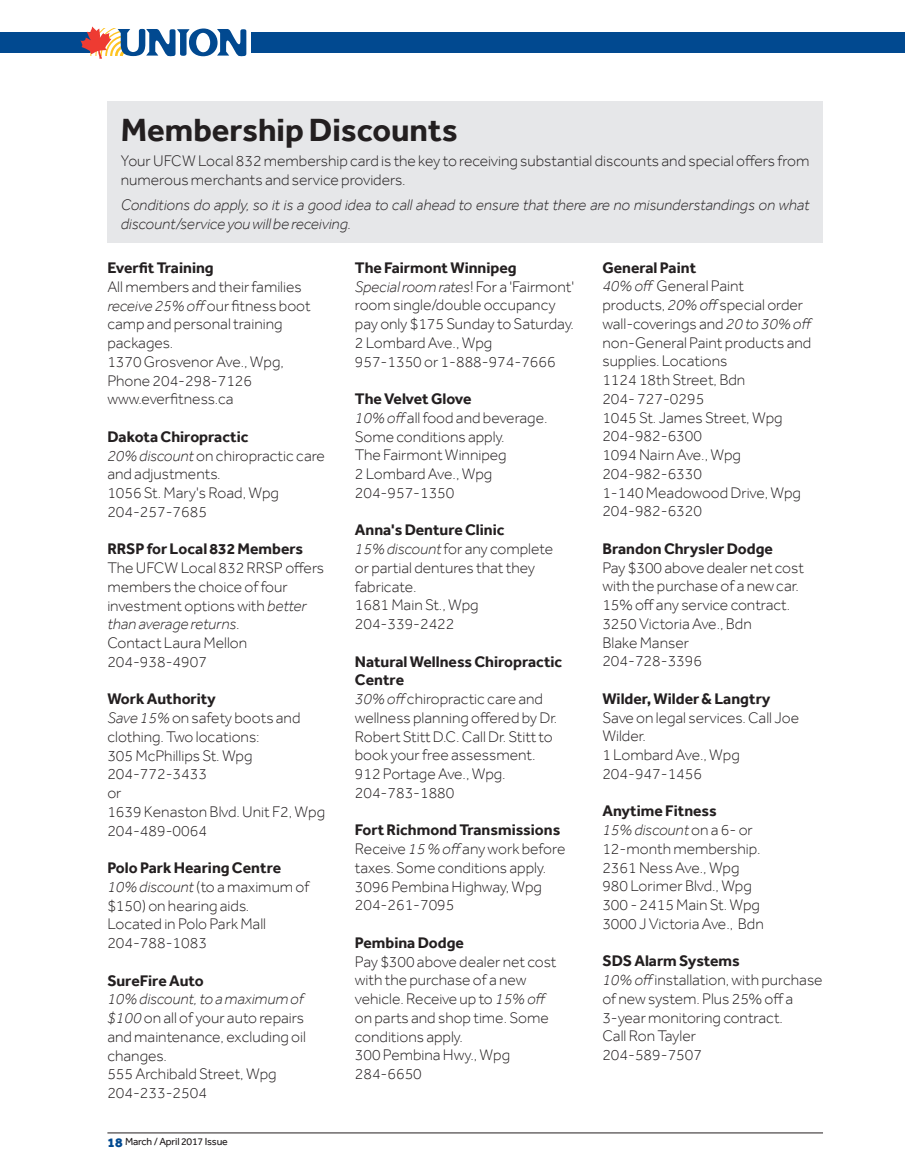
<style>
.page{position:relative;width:905px;height:1175px;background:#fff}
.page>*{position:absolute;margin:0;border:0;box-sizing:border-box;transform-origin:0 0}
.t1{font:700 33px "Effra";color:#231f20}
.t2{font:300 15.75px/18.8px "Effra";color:#231f20}
.t3{font:italic 300 15.75px/18.8px "Effra";color:#231f20}
.t4{font:700 15.75px "Effra";color:#231f20}
.t5{font:10.5px "Effra";letter-spacing:-.02em;color:#231f20}
.s1{font-style:italic}
.s2{font-weight:700}
.s3{font-weight:800;font-size:13.5px;color:#014990}
</style>
<div class="page">
<div style="left:0;top:32px;width:905px;height:21px;background:#014990"></div>
<div style="left:92px;top:25px;width:158px;height:36px;background:#fff"></div>
<svg style="left:80px;top:26px;width:166px;height:33px"></svg>
<hr style="left:107px;top:1132px;width:716px;height:1px;background:#231f20">
<div style="left:107px;top:101px;width:716px;height:141px;background:#e6e7e9"></div>
<h1 class="t1" style="left:121px;top:109px;width:339px">Membership Discounts</h1>
<p class="t2" style="left:121px;top:151px;width:690px">Your UFCW Local 832 membership card is the key to receiving substantial discounts and special offers from numerous merchants and service providers.</p>
<p class="t3" style="left:121px;top:196px;width:690px">Conditions do apply, so it is a good idea to call ahead to ensure that there are no misunderstandings on what discount/service you will be receiving.</p>
<p class="t4" style="left:107px;top:258px;width:108px">Everfit Training</p>
<p class="t2" style="left:107px;top:277px;width:205px">All members and their families <span class="s1">receive 25% off</span> our fitness boot camp and personal training packages.<br>1370 Grosvenor Ave., Wpg,<br>Phone 204-298-7126 www.everfitness.ca</p>
<p class="t2" style="left:107px;top:427px;width:219px"><span class="s2">Dakota Chiropractic<br></span><span class="s1">20% discount</span> on chiropractic care and adjustments.<br>1056 St. Mary's Road, Wpg<br>204-257-7685</p>
<p class="t4" style="left:107px;top:539px;width:197px">RRSP for Local 832 Members</p>
<p class="t2" style="left:107px;top:558px;width:218px">The UFCW Local 832 RRSP offers members the choice of four investment options with <span class="s1">better than average returns</span>.<br>Contact Laura Mellon<br>204-938-4907</p>
<p class="t2" style="left:107px;top:689px;width:219px"><span class="s2">Work Authority<br></span><span class="s1">Save 15%</span> on safety boots and clothing. Two locations:<br>305 McPhillips St. Wpg<br>204-772-3433<br>or<br>1639 Kenaston Blvd. Unit F2, Wpg<br>204-489-0064</p>
<p class="t2" style="left:107px;top:858px;width:204px"><span class="s2">Polo Park Hearing Centre<br></span><span class="s1">10% discount</span> (to a maximum of $150) on hearing aids.<br>Located in Polo Park Mall<br>204-788-1083</p>
<p class="t4" style="left:107px;top:970px;width:98px">SureFire Auto</p>
<p class="t2" style="left:107px;top:989px;width:200px"><span class="s1">10% discount, to a maximum of $100</span> on all of your auto repairs and maintenance, excluding oil changes.<br>555 Archibald Street, Wpg<br>204-233-2504</p>
<p class="t5" style="left:107px;top:1135px;width:122px"><span class="s3">18</span> March / April 2017 Issue</p>
<p class="t2" style="left:355px;top:258px;width:221px"><span class="s2">The Fairmont Winnipeg<br></span><span class="s1">Special room rates</span>! For a 'Fairmont' room single/double occupancy pay only $175 Sunday to Saturday.<br>2 Lombard Ave., Wpg<br>957-1350 or 1-888-974-7666</p>
<p class="t2" style="left:355px;top:389px;width:194px"><span class="s2">The Velvet Glove<br></span><span class="s1">10% off</span> all food and beverage.<br>Some conditions apply.<br>The Fairmont Winnipeg<br>2 Lombard Ave., Wpg<br>204-957-1350</p>
<p class="t2" style="left:355px;top:520px;width:200px"><span class="s2">Anna's Denture Clinic<br></span><span class="s1">15% discount</span> for any complete or partial dentures that they fabricate.<br>1681 Main St., Wpg<br>204-339-2422</p>
<p class="t2" style="left:355px;top:652px;width:209px"><span class="s2">Natural Wellness Chiropractic<br>Centre<br></span><span class="s1">30% off</span> chiropractic care and wellness planning offered by Dr.<br>Robert Stitt D.C. Call Dr. Stitt to book your free assessment.<br>912 Portage Ave., Wpg.<br>204-783-1880</p>
<p class="t2" style="left:355px;top:820px;width:212px"><span class="s2">Fort Richmond Transmissions<br></span>Receive <span class="s1">15 % off</span> any work before taxes. Some conditions apply.<br>3096 Pembina Highway, Wpg<br>204-261-7095</p>
<p class="t4" style="left:355px;top:933px;width:111px">Pembina Dodge</p>
<p class="t2" style="left:355px;top:952px;width:203px">Pay $300 above dealer net cost with the purchase of a new vehicle. Receive up to <span class="s1">15% off </span>on parts and shop time. Some conditions apply.<br>300 Pembina Hwy., Wpg<br>284-6650</p>
<p class="t2" style="left:602px;top:258px;width:212px"><span class="s2">General Paint<br></span><span class="s1">40% off</span> General Paint<br>products, <span class="s1">20% off</span> special order wall-coverings and <span class="s1">20 to 30% off </span>non-General Paint products and supplies. Locations<br>1124 18th Street, Bdn<br>204- 727-0295<br>1045 St. James Street, Wpg<br>204-982-6300<br>1094 Nairn Ave., Wpg<br>204-982-6330<br>1-140 Meadowood Drive, Wpg<br>204-982-6320</p>
<p class="t4" style="left:602px;top:539px;width:172px">Brandon Chrysler Dodge</p>
<p class="t2" style="left:602px;top:558px;width:203px">Pay $300 above dealer net cost with the purchase of a new car.<br>15% off any service contract.<br>3250 Victoria Ave., Bdn<br>Blake Manser<br>204-728-3396</p>
<p class="t4" style="left:602px;top:689px;width:170px">Wilder, Wilder &amp; Langtry</p>
<p class="t2" style="left:602px;top:708px;width:198px">Save on legal services. Call Joe<br>Wilder.<br>1 Lombard Ave., Wpg<br>204-947-1456</p>
<p class="t2" style="left:602px;top:801px;width:163px"><span class="s2">Anytime Fitness<br></span><span class="s1">15% discount</span> on a 6- or<br>12-month membership.<br>2361 Ness Ave., Wpg<br>980 Lorimer Blvd., Wpg<br>300 - 2415 Main St. Wpg<br>3000 J Victoria Ave., Bdn</p>
<p class="t2" style="left:602px;top:951px;width:222px"><span class="s2">SDS Alarm Systems<br></span><span class="s1">10% off</span> installation, with purchase of new system. Plus 25% off a<br>3-year monitoring contract.<br>Call Ron Tayler<br>204-589-7507</p>
</div>
